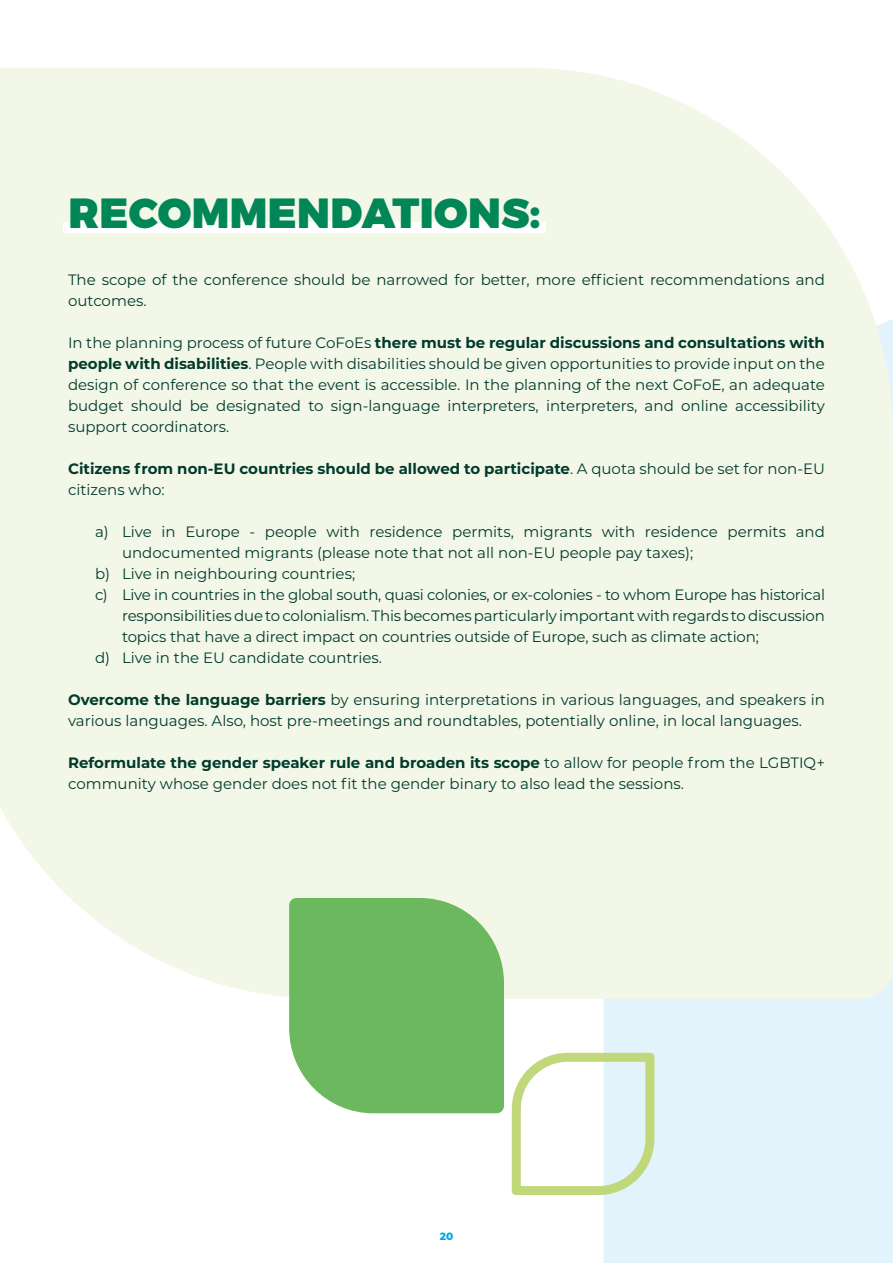
<style>
.page{position:relative;width:893px;height:1263px;background:#fff}
.page>*{position:absolute;margin:0;border:0;box-sizing:border-box;transform-origin:0 0}
.t1{font:900 42px "Montserrat";letter-spacing:.01em;color:#008657}
.t2{font:15px/21px "Montserrat";color:#003b2c}
.t3{font:700 15px/21px "Montserrat";color:#003b2c}
.t4{font:800 10.5px "Montserrat";color:#00a8dd}
.s1{font-weight:700}
.s2{font-weight:400}
</style>
<div class="page">
<div style="left:603px;top:999px;width:290px;height:264px;background:#e3f3fc"></div>
<div style="left:0;top:68px;width:893px;height:931px;background:#f3f7e8"></div>
<div style="left:63px;top:223px;width:483px;height:10px;background:#fff"></div>
<svg style="left:511px;top:1048px;width:148px;height:151px"></svg>
<svg style="left:289px;top:898px;width:215px;height:215px;background:#75bc68"></svg>
<p class="t1" style="left:69px;top:187px;width:473px">RECOMMENDATIONS:</p>
<p class="t2" style="left:68px;top:269px;width:758px">The scope of the conference should be narrowed for better, more efficient recommendations and outcomes.</p>
<p class="t2" style="left:68px;top:332px;width:758px;text-align:justify">In the planning process of future CoFoEs <span class="s1">there must be regular discussions and consultations with people with disabilities</span>. People with disabilities should be given opportunities to provide input on the design of conference so that the event is accessible. In the planning of the next CoFoE, an adequate budget should be designated to sign-language interpreters, interpreters, and online accessibility support coordinators.</p>
<p class="t3" style="left:68px;top:457px;width:758px">Citizens from non-EU countries should be allowed to participate<span class="s2">. A quota should be set for non-EU citizens who:</span></p>
<p class="t2" style="left:122px;top:521px;width:704px;text-indent:-27px">a) Live in Europe - people with residence permits, migrants with residence permits and undocumented migrants (please note that not all non-EU people pay taxes);</p>
<p class="t2" style="left:95px;top:563px;width:262px">b) Live in neighbouring countries;</p>
<p class="t2" style="left:122px;top:584px;width:704px;text-align:justify;text-indent:-27px">c) Live in countries in the global south, quasi colonies, or ex-colonies - to whom Europe has historical responsibilities due to colonialism. This becomes particularly important with regards to discussion topics that have a direct impact on countries outside of Europe, such as climate action;</p>
<p class="t2" style="left:95px;top:647px;width:289px">d) Live in the EU candidate countries.</p>
<p class="t2" style="left:68px;top:689px;width:758px"><span class="s1">Overcome the language barriers</span> by ensuring interpretations in various languages, and speakers in various languages. Also, host pre-meetings and roundtables, potentially online, in local languages.</p>
<p class="t2" style="left:68px;top:752px;width:758px"><span class="s1">Reformulate the gender speaker rule and broaden its scope</span> to allow for people from the LGBTIQ+ community whose gender does not fit the gender binary to also lead the sessions.</p>
<p class="t4" style="left:440px;top:1228px;width:15px">20</p>
</div>
